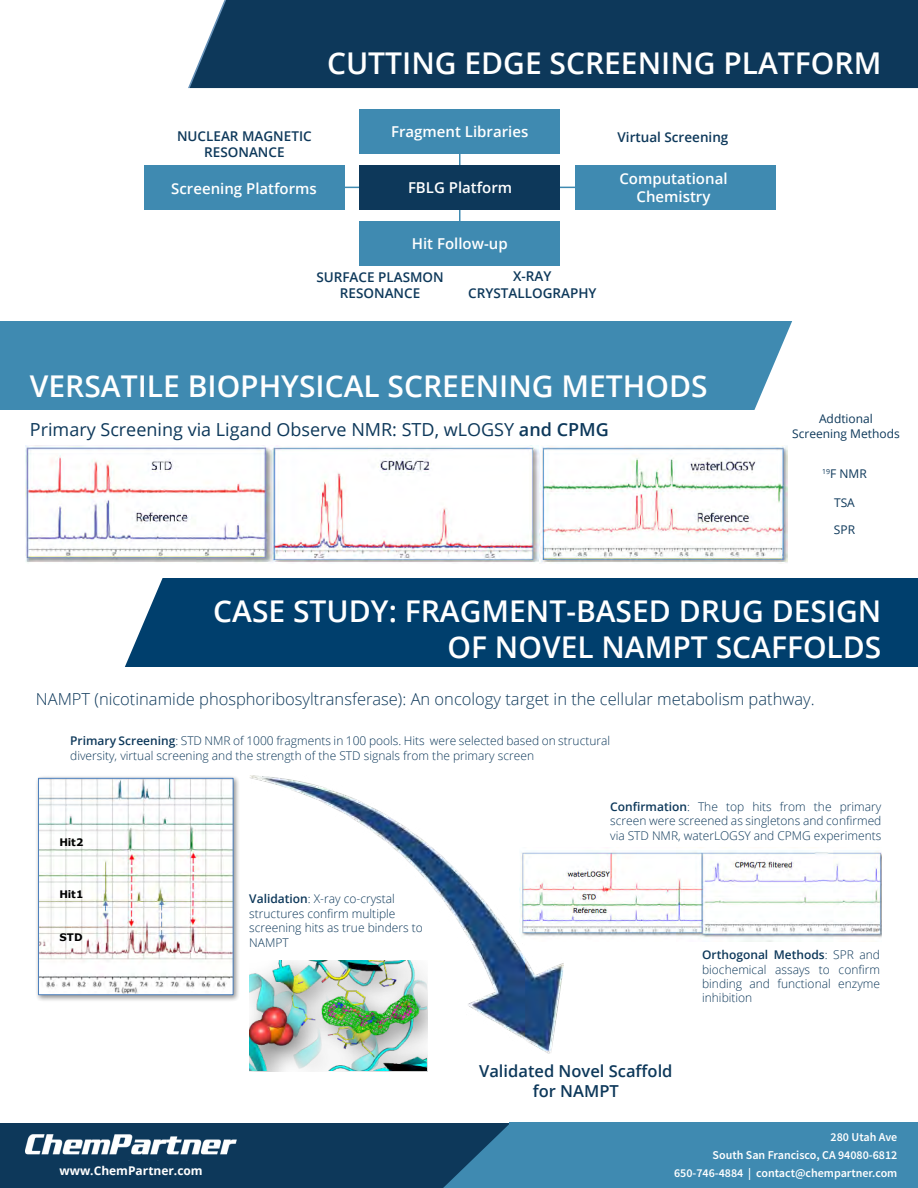
<style>
.page{position:relative;width:918px;height:1188px;background:#fff}
.page>*{position:absolute;margin:0;border:0;box-sizing:border-box;transform-origin:0 0}
.t1{font:600 30px/36px "Open Sans";color:#fff;text-align:right}
.t2{font:18px "Open Sans";color:#0d385a}
.t3{font:300 16.5px "Open Sans";color:#0d385a}
.t4{font:600 16.5px/19.8px "Open Sans";color:#0d385a;text-align:center}
.t5{font:600 15px/18px "Open Sans";color:#fff;text-align:center}
.t6{font:600 13.5px/16.2px "Open Sans";color:#0d385a;text-align:center}
.t7{font:300 12px/14.4px "Open Sans";color:#0d385a}
.t8{font:600 12px/18px "Source Sans Pro";color:#fff;text-align:right}
.t9{font:12px/14.4px "Open Sans";color:#0d385a;text-align:center}
.t10{font:700 12px "Open Sans";color:#fff}
.t11{font:700 10.35px "Verdana";letter-spacing:-.025em;color:#000}
.s1{font-weight:600}
</style>
<div class="page">
<div style="left:0;top:1124px;width:511px;height:64px;background:#0d385a"></div>
<svg style="left:443px;top:1124px;width:66px;height:64px"></svg>
<div style="left:509px;top:1123px;width:409px;height:65px;background:#3f8ab1"></div>
<img style="left:26px;top:1135px;width:211px;height:20px">
<div style="left:188px;top:0;width:730px;height:88px;background:#0d385a"></div>
<svg style="left:0;top:88px;width:918px;height:234px"></svg>
<div style="left:0;top:322px;width:806px;height:88px;background:#3f8ab1"></div>
<svg style="left:709px;top:305px;width:209px;height:105px"></svg>
<div style="left:113px;top:579px;width:805px;height:88px;background:#003f6d"></div>
<svg style="left:113px;top:578px;width:62px;height:89px"></svg>
<svg style="left:560px;top:187px;width:15px;height:1px"></svg>
<svg style="left:345px;top:187px;width:14px;height:1px"></svg>
<svg style="left:459px;top:153px;width:1px;height:12px"></svg>
<div style="left:359px;top:109px;width:201px;height:44px;background:#3f8ab1"></div>
<div style="left:575px;top:165px;width:200px;height:44px;background:#3f8ab1"></div>
<div style="left:359px;top:222px;width:201px;height:44px;background:#3f8ab1"></div>
<div style="left:144px;top:165px;width:201px;height:45px;background:#3f8ab1"></div>
<svg style="left:459px;top:209px;width:1px;height:13px"></svg>
<div style="left:359px;top:165px;width:201px;height:44px;background:#0d385a"></div>
<img style="left:249px;top:776px;width:315px;height:278px">
<img style="left:519px;top:847px;width:362px;height:95px">
<img style="left:36px;top:776px;width:203px;height:225px">
<img style="left:40px;top:780px;width:192px;height:213px">
<div style="left:38px;top:778px;width:196px;height:217px;border:1px solid #4f81bd"></div>
<img style="left:250px;top:961px;width:177px;height:110px">
<img style="left:25px;top:445px;width:763px;height:118px">
<h1 class="t1" style="left:327px;top:45px;width:556px">CUTTING EDGE SCREENING PLATFORM</h1>
<p class="t6" style="left:177px;top:128px;width:136px">NUCLEAR MAGNETIC<br>RESONANCE</p>
<p class="t5" style="left:171px;top:179px;width:147px">Screening Platforms</p>
<p class="t5" style="left:391px;top:122px;width:139px">Fragment Libraries</p>
<p class="t5" style="left:408px;top:179px;width:106px">FBLG Platform</p>
<p class="t5" style="left:412px;top:235px;width:97px">Hit Follow-up</p>
<p class="t6" style="left:618px;top:129px;width:112px">Virtual Screening</p>
<p class="t5" style="left:619px;top:170px;width:110px">Computational<br>Chemistry</p>
<p class="t6" style="left:316px;top:268px;width:129px">SURFACE PLASMON<br>RESONANCE</p>
<p class="t6" style="left:468px;top:268px;width:130px">X-RAY<br>CRYSTALLOGRAPHY</p>
<h1 class="t1" style="left:30px;top:368px;width:679px">VERSATILE BIOPHYSICAL SCREENING METHODS</h1>
<h2 class="t2" style="left:30px;top:417px;width:580px">Primary Screening via Ligand Observe NMR: STD, wLOGSY <span class="s1">and CPMG</span></h2>
<p class="t9" style="left:792px;top:411px;width:109px">Addtional<br>Screening Methods</p>
<p class="t9" style="left:822px;top:466px;width:46px"><sup>19</sup>F NMR</p>
<p class="t9" style="left:834px;top:496px;width:22px">TSA</p>
<p class="t9" style="left:834px;top:522px;width:23px">SPR</p>
<h1 class="t1" style="left:213px;top:593px;width:670px">CASE STUDY: FRAGMENT-BASED DRUG DESIGN<br>OF NOVEL NAMPT SCAFFOLDS</h1>
<h3 class="t3" style="left:36px;top:688px;width:780px">NAMPT (nicotinamide phosphoribosyltransferase): An oncology target in the cellular metabolism pathway.</h3>
<p class="t7" style="left:70px;top:734px;width:542px"><span class="s1">Primary Screening</span>: STD NMR of 1000 fragments in 100 pools. Hits were selected based on structural diversity, virtual screening and the strength of the STD signals from the primary screen</p>
<p class="t7" style="left:610px;top:799px;width:273px;text-align:justify"><span class="s1">Confirmation</span>: The top hits from the primary screen were screened as singletons and confirmed via STD NMR, waterLOGSY and CPMG experiments</p>
<p class="t11" style="left:60px;top:835px;width:25px">Hit2</p>
<p class="t11" style="left:60px;top:887px;width:25px">Hit1</p>
<p class="t11" style="left:60px;top:930px;width:25px">STD</p>
<p class="t7" style="left:249px;top:892px;width:175px"><span class="s1">Validation</span>: X-ray co-crystal structures confirm multiple screening hits as true binders to<br>NAMPT</p>
<p class="t10" style="left:59px;top:1162px;width:145px">www.ChemPartner.com</p>
<h3 class="t4" style="left:479px;top:1061px;width:195px">Validated Novel Scaffold for NAMPT</h3>
<p class="t7" style="left:702px;top:947px;width:179px;text-align:justify"><span class="s1">Orthogonal Methods</span>: SPR and biochemical assays to confirm binding and functional enzyme inhibition</p>
<p class="t8" style="left:674px;top:1128px;width:225px">280 Utah Ave<br>South San Francisco, CA 94080-6812<br>650-746-4884 | contact@chempartner.com</p>
</div>
